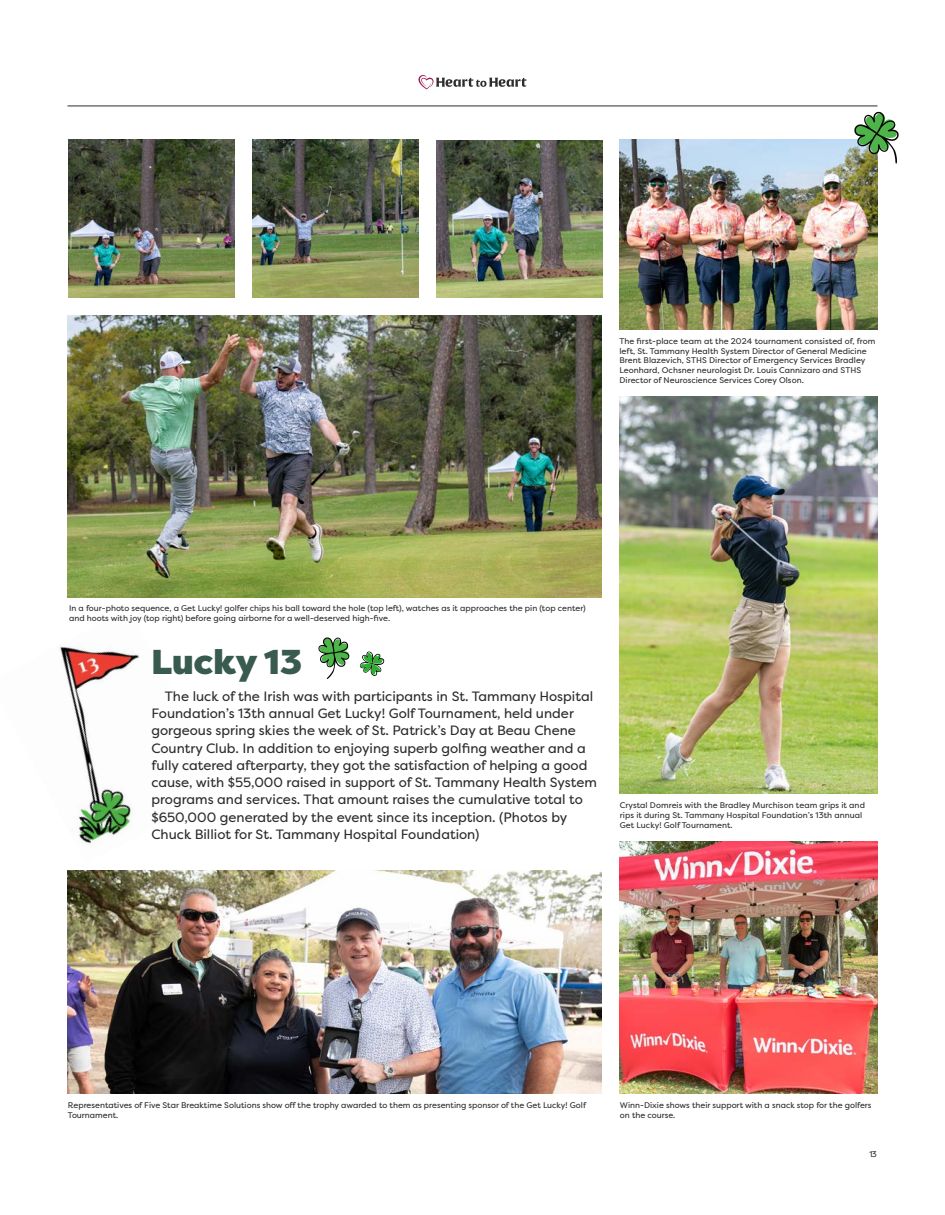
<style>
.page{position:relative;width:945px;height:1215px;background:#fff}
.page>*{position:absolute;margin:0;border:0;box-sizing:border-box;transform-origin:0 0}
.Headings{font:900 34.5px "Filson Pro";letter-spacing:.005em;color:#385a4f}
.St__Tammany_General_Body{font:13.5px/17.2px "Filson Pro";color:#2e2c2d}
.St__Tammany_General_Body-2{font:8.25px/9.9px "Filson Pro";color:#2e2c2d}
</style>
<div class="page">
<hr style="left:68px;top:106px;width:810px;height:1px;background:#2e2c2d">
<svg style="left:418px;top:75px;width:109px;height:14px"></svg>
<img style="left:60px;top:646px;width:79px;height:198px">
<img style="left:620px;top:396px;width:258px;height:397px">
<img style="left:68px;top:871px;width:533px;height:223px">
<img style="left:620px;top:139px;width:258px;height:191px">
<img style="left:436px;top:141px;width:166px;height:157px">
<img style="left:68px;top:140px;width:166px;height:158px">
<img style="left:252px;top:140px;width:166px;height:158px">
<img style="left:620px;top:842px;width:258px;height:251px">
<img style="left:68px;top:316px;width:534px;height:281px">
<svg style="left:854px;top:112px;width:45px;height:52px"></svg>
<svg style="left:318px;top:637px;width:32px;height:42px"></svg>
<svg style="left:360px;top:651px;width:25px;height:25px"></svg>
<p class="St__Tammany_General_Body-2" style="left:620px;top:336px;width:258px">The first-place team at the 2024 tournament consisted of, from left, St. Tammany Health System Director of General Medicine Brent Blazevich, STHS Director of Emergency Services Bradley Leonhard, Ochsner neurologist Dr. Louis Cannizaro and STHS Director of Neuroscience Services Corey Olson.</p>
<p class="St__Tammany_General_Body-2" style="left:69px;top:603px;width:518px">In a four-photo sequence, a Get Lucky! golfer chips his ball toward the hole (top left), watches as it approaches the pin (top center) and hoots with joy (top right) before going airborne for a well-deserved high-five.</p>
<p class="Headings" style="left:151px;top:640px;width:152px">Lucky 13</p>
<p class="St__Tammany_General_Body" style="left:151px;top:687px;width:447px;text-indent:14px">The luck of the Irish was with participants in St. Tammany Hospital Foundation’s 13th annual Get Lucky! Golf Tournament, held under gorgeous spring skies the week of St. Patrick’s Day at Beau Chene Country Club. In addition to enjoying superb golfing weather and a fully catered afterparty, they got the satisfaction of helping a good cause, with $55,000 raised in support of St. Tammany Health System programs and services. That amount raises the cumulative total to $650,000 generated by the event since its inception. (Photos by Chuck Billiot for St. Tammany Hospital Foundation)</p>
<p class="St__Tammany_General_Body-2" style="left:620px;top:800px;width:247px">Crystal Domreis with the Bradley Murchison team grips it and rips it during St. Tammany Hospital Foundation’s 13th annual<br>Get Lucky! Golf Tournament.</p>
<p class="St__Tammany_General_Body-2" style="left:68px;top:1100px;width:520px">Representatives of Five Star Breaktime Solutions show off the trophy awarded to them as presenting sponsor of the Get Lucky! Golf<br>Tournament.</p>
<p class="St__Tammany_General_Body-2" style="left:620px;top:1100px;width:253px">Winn-Dixie shows their support with a snack stop for the golfers on the course.</p>
<p class="St__Tammany_General_Body-2" style="left:869px;top:1149px;width:9px">13</p>
</div>
